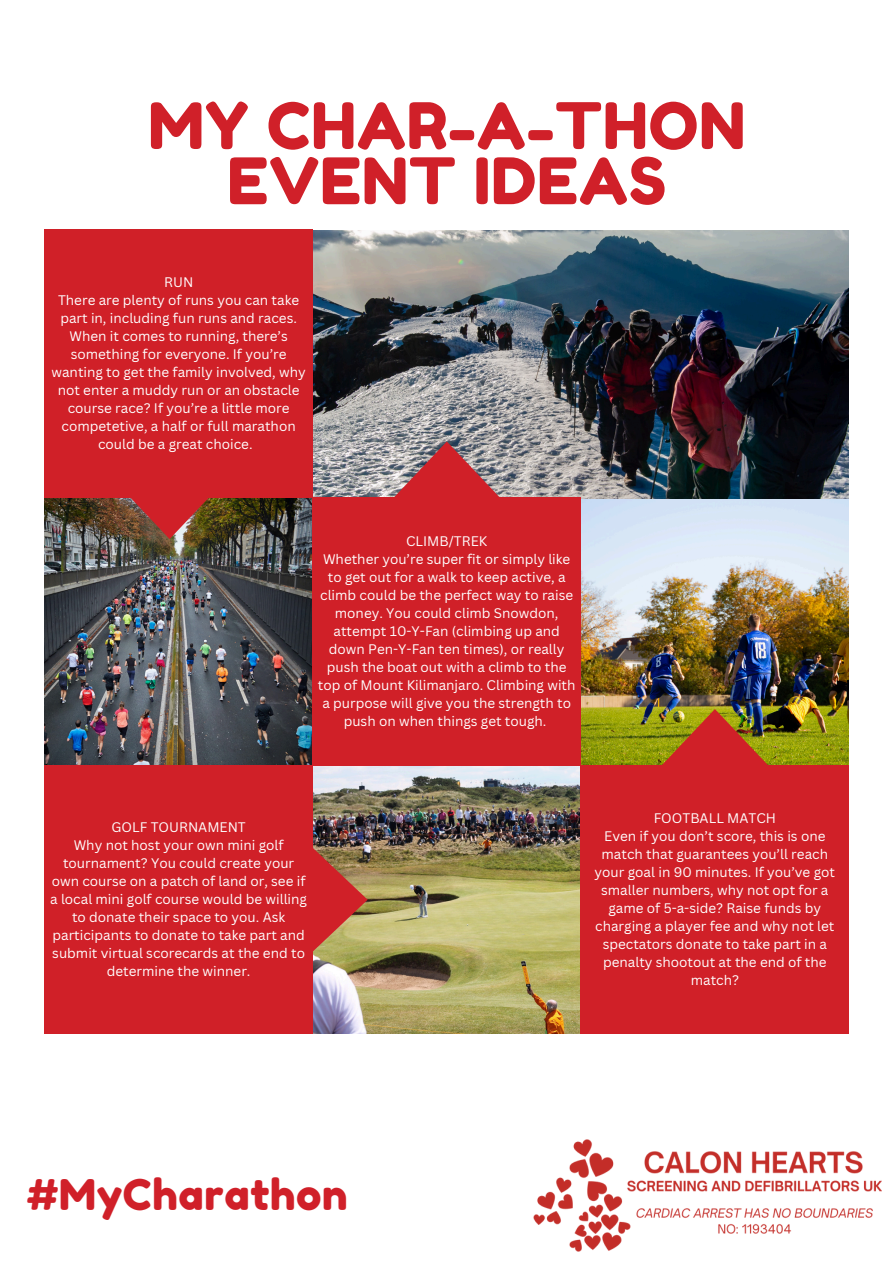
<style>
.page{position:relative;width:894px;height:1264px;background:#fff}
.page>*{position:absolute;margin:0;border:0;box-sizing:border-box;transform-origin:0 0}
.t1{font:63.9px/55.2px "Fredoka One";letter-spacing:.015em;color:#d02029;text-align:center}
.t2{font:42.3px "Fredoka One";letter-spacing:.015em;color:#d02029}
.t3{font:13.5px/18px "Canva Sans";color:#fff;text-align:center}
</style>
<div class="page">
<img style="left:580px;top:498px;width:268px;height:267px">
<img style="left:313px;top:765px;width:267px;height:268px">
<img style="left:313px;top:230px;width:535px;height:268px">
<img style="left:45px;top:497px;width:268px;height:268px">
<img style="left:115px;top:497px;width:109px;height:42px">
<div style="left:45px;top:230px;width:268px;height:267px;background:#d02028"></div>
<div style="left:45px;top:765px;width:268px;height:268px;background:#d02028"></div>
<div style="left:580px;top:765px;width:268px;height:268px;background:#d02028"></div>
<div style="left:313px;top:497px;width:267px;height:268px;background:#d02028"></div>
<svg style="left:392px;top:441px;width:109px;height:56px;background:#b46167"></svg>
<img style="left:660px;top:709px;width:109px;height:56px">
<svg style="left:313px;top:845px;width:54px;height:109px;background:#b85e44"></svg>
<img style="left:533px;top:1139px;width:349px;height:113px">
<p class="t1" style="left:148px;top:98px;width:598px">MY CHAR-A-THON<br>EVENT IDEAS</p>
<p class="t3" style="left:164px;top:273px;width:31px">RUN</p>
<p class="t3" style="left:51px;top:291px;width:256px">There are plenty of runs you can take part in, including fun runs and races.<br>When it comes to running, there’s something for everyone. If you’re wanting to get the family involved, why not enter a muddy run or an obstacle course race? If you’re a little more competetive, a half or full marathon could be a great choice.</p>
<p class="t3" style="left:406px;top:532px;width:83px">CLIMB/TREK</p>
<p class="t3" style="left:318px;top:550px;width:259px">Whether you’re super fit or simply like to get out for a walk to keep active, a climb could be the perfect way to raise money. You could climb Snowdon, attempt 10-Y-Fan (climbing up and down Pen-Y-Fan ten times), or really push the boat out with a climb to the top of Mount Kilimanjaro. Climbing with a purpose will give you the strength to push on when things get tough.</p>
<p class="t3" style="left:111px;top:817px;width:136px">GOLF TOURNAMENT</p>
<p class="t3" style="left:50px;top:835px;width:258px">Why not host your own mini golf tournament? You could create your own course on a patch of land or, see if a local mini golf course would be willing to donate their space to you. Ask participants to donate to take part and submit virtual scorecards at the end to determine the winner.</p>
<p class="t3" style="left:653px;top:808px;width:124px">FOOTBALL MATCH</p>
<p class="t3" style="left:594px;top:826px;width:242px">Even if you don’t score, this is one match that guarantees you’ll reach your goal in 90 minutes. If you’ve got smaller numbers, why not opt for a game of 5-a-side? Raise funds by charging a player fee and why not let spectators donate to take part in a penalty shootout at the end of the match?</p>
<h2 class="t2" style="left:27px;top:1168px;width:322px">#MyCharathon</h2>
</div>
